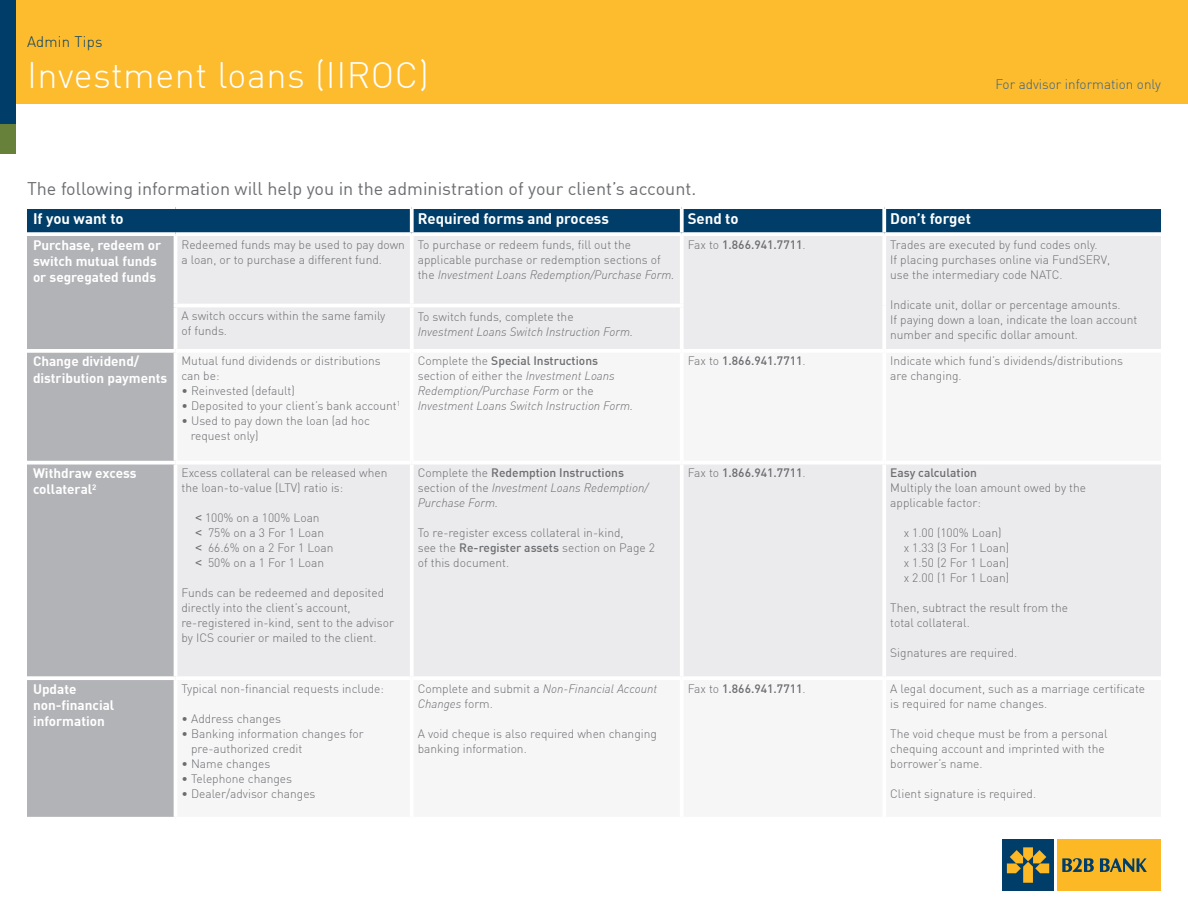
<style>
.page{position:relative;width:1188px;height:918px;background:#fff}
.page>*{position:absolute;margin:0;border:0;box-sizing:border-box;transform-origin:0 0}
.HEADING_-_Main{font:300 36px "DIN";letter-spacing:.015em;color:#fff}
.COPY_-_Intro__12pt{font:18px "DIN";color:#6c6d70}
.t1{font:700 15px "DIN";color:#fff}
.HEADING_-_Sell_Sheet{font:300 15px "DIN";letter-spacing:.015em;color:#003e69}
.t2{font:700 13.5px/16.2px "DIN";color:#fff}
.HEADING_-_For_adviso{font:300 13.5px "DIN";color:#37638a}
.COPY_-_Table__8pt{font:300 12px/15px "DIN";color:#6c6d70}
.COPY_-_Table__8pt-2{font:italic 300 12px/15px "DIN";color:#6c6d70}
.COPY_-_Table__8pt-3{font:500 12px "DIN";color:#6c6d70}
.s1{font-style:italic}
.s2{font-weight:300}
.s3{font-style:normal}
.s4{font-family:"Arial";font-weight:400}
.s5{font-weight:500;font-style:normal}
.s6{font-weight:500}
</style>
<div class="page">
<div style="left:0;top:0;width:16px;height:153px;background:#67803a"></div>
<div style="left:0;top:0;width:1188px;height:104px;background:#fdbb2e"></div>
<div style="left:0;top:0;width:16px;height:123px;background:#003e69"></div>
<div style="left:1002px;top:839px;width:52px;height:52px;background:#003e69"></div>
<svg style="left:1007px;top:847px;width:42px;height:36px"></svg>
<div style="left:1057px;top:839px;width:104px;height:52px;background:#fcb825"></div>
<svg style="left:1062px;top:858px;width:32px;height:14px"></svg>
<svg style="left:1100px;top:858px;width:47px;height:14px"></svg>
<div style="left:27px;top:209px;width:1134px;height:23px;background:#003e69"></div>
<div style="left:27px;top:236px;width:147px;height:581px;background:#b2b3b7"></div>
<div style="left:177px;top:236px;width:984px;height:113px;background:#ebebed"></div>
<div style="left:177px;top:465px;width:984px;height:211px;background:#ebebed"></div>
<svg style="left:410px;top:209px;width:4px;height:23px"></svg>
<svg style="left:680px;top:209px;width:4px;height:23px"></svg>
<svg style="left:882px;top:209px;width:4px;height:23px"></svg>
<svg style="left:27px;top:232px;width:149px;height:2px"></svg>
<svg style="left:176px;top:232px;width:236px;height:2px"></svg>
<svg style="left:412px;top:232px;width:270px;height:2px"></svg>
<hr style="left:410px;top:236px;width:4px;height:68px;background:#fff">
<svg style="left:682px;top:232px;width:202px;height:1px"></svg>
<hr style="left:680px;top:236px;width:4px;height:68px;background:#fff">
<svg style="left:884px;top:232px;width:277px;height:2px"></svg>
<hr style="left:882px;top:236px;width:4px;height:70px;background:#fff">
<hr style="left:174px;top:304px;width:238px;height:3px;background:#fff">
<hr style="left:412px;top:304px;width:272px;height:3px;background:#fff">
<hr style="left:410px;top:307px;width:4px;height:42px;background:#fff">
<hr style="left:680px;top:307px;width:4px;height:42px;background:#fff">
<hr style="left:882px;top:306px;width:4px;height:43px;background:#fff">
<svg style="left:27px;top:349px;width:148px;height:4px"></svg>
<svg style="left:27px;top:461px;width:148px;height:4px"></svg>
<svg style="left:27px;top:676px;width:148px;height:4px"></svg>
<hr style="left:410px;top:465px;width:4px;height:211px;background:#fff">
<hr style="left:680px;top:465px;width:4px;height:211px;background:#fff">
<hr style="left:882px;top:465px;width:4px;height:211px;background:#fff">
<p class="HEADING_-_Sell_Sheet" style="left:27px;top:33px;width:77px">Admin Tips</p>
<p class="HEADING_-_Main" style="left:27px;top:53px;width:403px">Investment loans (IIROC)</p>
<p class="COPY_-_Intro__12pt" style="left:27px;top:177px;width:671px">The following information will help you in the administration of your client’s account.</p>
<p class="HEADING_-_For_adviso" style="left:995px;top:76px;width:167px">For advisor information only</p>
<p class="t1" style="left:33px;top:209px;width:92px">If you want to</p>
<p class="t1" style="left:418px;top:209px;width:193px">Required forms and process</p>
<p class="t1" style="left:688px;top:209px;width:52px">Send to</p>
<p class="t1" style="left:890px;top:209px;width:82px">Don’t forget</p>
<p class="t2" style="left:33px;top:236px;width:130px">Purchase, redeem or switch mutual funds or segregated funds</p>
<p class="COPY_-_Table__8pt" style="left:182px;top:237px;width:225px">Redeemed funds may be used to pay down a loan, or to purchase a different fund.</p>
<p class="COPY_-_Table__8pt" style="left:418px;top:237px;width:258px">To purchase or redeem funds, fill out the applicable purchase or redemption sections of the <span class="s1">Investment Loans Redemption/Purchase Form.</span></p>
<p class="COPY_-_Table__8pt-3" style="left:688px;top:237px;width:119px"><span class="s2">Fax to</span> 1.866.941.7711<span class="s2">.</span></p>
<p class="COPY_-_Table__8pt" style="left:890px;top:237px;width:222px">Trades are executed by fund codes only.<br>If placing purchases online via FundSERV,</p>
<p class="COPY_-_Table__8pt" style="left:890px;top:267px;width:174px">use the intermediary code NATC.</p>
<p class="COPY_-_Table__8pt" style="left:890px;top:297px;width:232px">Indicate unit, dollar or percentage amounts.</p>
<p class="COPY_-_Table__8pt" style="left:890px;top:312px;width:249px">If paying down a loan, indicate the loan account number and specific dollar amount.</p>
<p class="COPY_-_Table__8pt" style="left:182px;top:308px;width:205px">A switch occurs within the same family of funds.</p>
<p class="COPY_-_Table__8pt-2" style="left:418px;top:309px;width:217px"><span class="s3">To switch funds, complete the<br></span>Investment Loans Switch Instruction Form.</p>
<p class="t2" style="left:33px;top:353px;width:136px">Change dividend/ distribution payments</p>
<p class="COPY_-_Table__8pt" style="left:182px;top:353px;width:201px">Mutual fund dividends or distributions can be:</p>
<p class="COPY_-_Table__8pt" style="left:182px;top:383px;width:115px">• Reinvested (default)</p>
<p class="COPY_-_Table__8pt" style="left:182px;top:398px;width:220px">• Deposited to your client’s bank account<sup>1</sup></p>
<p class="COPY_-_Table__8pt" style="left:191px;top:413px;width:181px;text-indent:-9px">• Used to pay down the loan (ad hoc request only)</p>
<p class="t2" style="left:33px;top:465px;width:105px">Withdraw excess collateral<sup>2</sup></p>
<p class="COPY_-_Table__8pt" style="left:182px;top:465px;width:208px">Excess collateral can be released when the loan-to-value (LTV) ratio is:</p>
<p class="COPY_-_Table__8pt" style="left:195px;top:510px;width:126px"><span class="s4">&lt;</span> 100% on a 100% Loan</p>
<p class="COPY_-_Table__8pt" style="left:195px;top:525px;width:131px"><span class="s4">&lt;</span> 75% on a 3 For 1 Loan</p>
<p class="COPY_-_Table__8pt" style="left:195px;top:540px;width:140px"><span class="s4">&lt;</span> 66.6% on a 2 For 1 Loan</p>
<p class="COPY_-_Table__8pt" style="left:195px;top:555px;width:131px"><span class="s4">&lt;</span> 50% on a 1 For 1 Loan</p>
<p class="COPY_-_Table__8pt" style="left:182px;top:585px;width:214px">Funds can be redeemed and deposited directly into the client’s account, re-registered in-kind, sent to the advisor by ICS courier or mailed to the client.</p>
<p class="t2" style="left:33px;top:680px;width:83px">Update non-financial information</p>
<p class="COPY_-_Table__8pt" style="left:182px;top:681px;width:204px">Typical non-financial requests include:</p>
<p class="COPY_-_Table__8pt" style="left:182px;top:711px;width:101px">• Address changes</p>
<p class="COPY_-_Table__8pt" style="left:191px;top:726px;width:174px;text-indent:-10px">• Banking information changes for pre-authorized credit</p>
<p class="COPY_-_Table__8pt" style="left:182px;top:756px;width:90px">• Name changes</p>
<p class="COPY_-_Table__8pt" style="left:182px;top:771px;width:112px">• Telephone changes</p>
<p class="COPY_-_Table__8pt" style="left:182px;top:786px;width:136px">• Dealer/advisor changes</p>
<p class="COPY_-_Table__8pt-2" style="left:418px;top:353px;width:217px"><span class="s3">Complete the</span> <span class="s5">Special Instructions </span><span class="s3">section of either the</span> Investment Loans Redemption/Purchase Form <span class="s3">or the </span>Investment Loans Switch Instruction Form.</p>
<p class="COPY_-_Table__8pt-3" style="left:688px;top:353px;width:119px"><span class="s2">Fax to</span> 1.866.941.7711<span class="s2">.</span></p>
<p class="COPY_-_Table__8pt" style="left:890px;top:353px;width:234px">Indicate which fund’s dividends/distributions are changing.</p>
<p class="COPY_-_Table__8pt-2" style="left:418px;top:465px;width:232px"><span class="s3">Complete the</span> <span class="s5">Redemption Instructions </span><span class="s3">section of the</span> Investment Loans Redemption/<br>Purchase Form.</p>
<p class="COPY_-_Table__8pt" style="left:418px;top:525px;width:239px">To re-register excess collateral in-kind,<br>see the <span class="s6">Re-register assets</span> section on Page 2 of this document.</p>
<p class="COPY_-_Table__8pt-2" style="left:418px;top:681px;width:241px"><span class="s3">Complete and submit a</span> Non-Financial Account<br>Changes <span class="s3">form.</span></p>
<p class="COPY_-_Table__8pt" style="left:418px;top:726px;width:241px">A void cheque is also required when changing banking information.</p>
<p class="COPY_-_Table__8pt-3" style="left:688px;top:465px;width:119px"><span class="s2">Fax to</span> 1.866.941.7711<span class="s2">.</span></p>
<p class="COPY_-_Table__8pt-3" style="left:890px;top:465px;width:88px">Easy calculation</p>
<p class="COPY_-_Table__8pt" style="left:890px;top:480px;width:197px">Multiply the loan amount owed by the applicable factor:</p>
<p class="COPY_-_Table__8pt" style="left:904px;top:525px;width:99px">x 1.00 (100% Loan)</p>
<p class="COPY_-_Table__8pt" style="left:904px;top:540px;width:107px">x 1.33 (3 For 1 Loan)</p>
<p class="COPY_-_Table__8pt" style="left:904px;top:555px;width:107px">x 1.50 (2 For 1 Loan)</p>
<p class="COPY_-_Table__8pt" style="left:904px;top:570px;width:107px">x 2.00 (1 For 1 Loan)</p>
<p class="COPY_-_Table__8pt" style="left:890px;top:600px;width:179px">Then, subtract the result from the total collateral.</p>
<p class="COPY_-_Table__8pt" style="left:890px;top:645px;width:129px">Signatures are required.</p>
<p class="COPY_-_Table__8pt-3" style="left:688px;top:681px;width:119px"><span class="s2">Fax to</span> 1.866.941.7711<span class="s2">.</span></p>
<p class="COPY_-_Table__8pt" style="left:890px;top:681px;width:257px">A legal document, such as a marriage certificate is required for name changes.</p>
<p class="COPY_-_Table__8pt" style="left:890px;top:726px;width:219px">The void cheque must be from a personal chequing account and imprinted with the borrower’s name.</p>
<p class="COPY_-_Table__8pt" style="left:890px;top:786px;width:148px">Client signature is required.</p>
</div>
